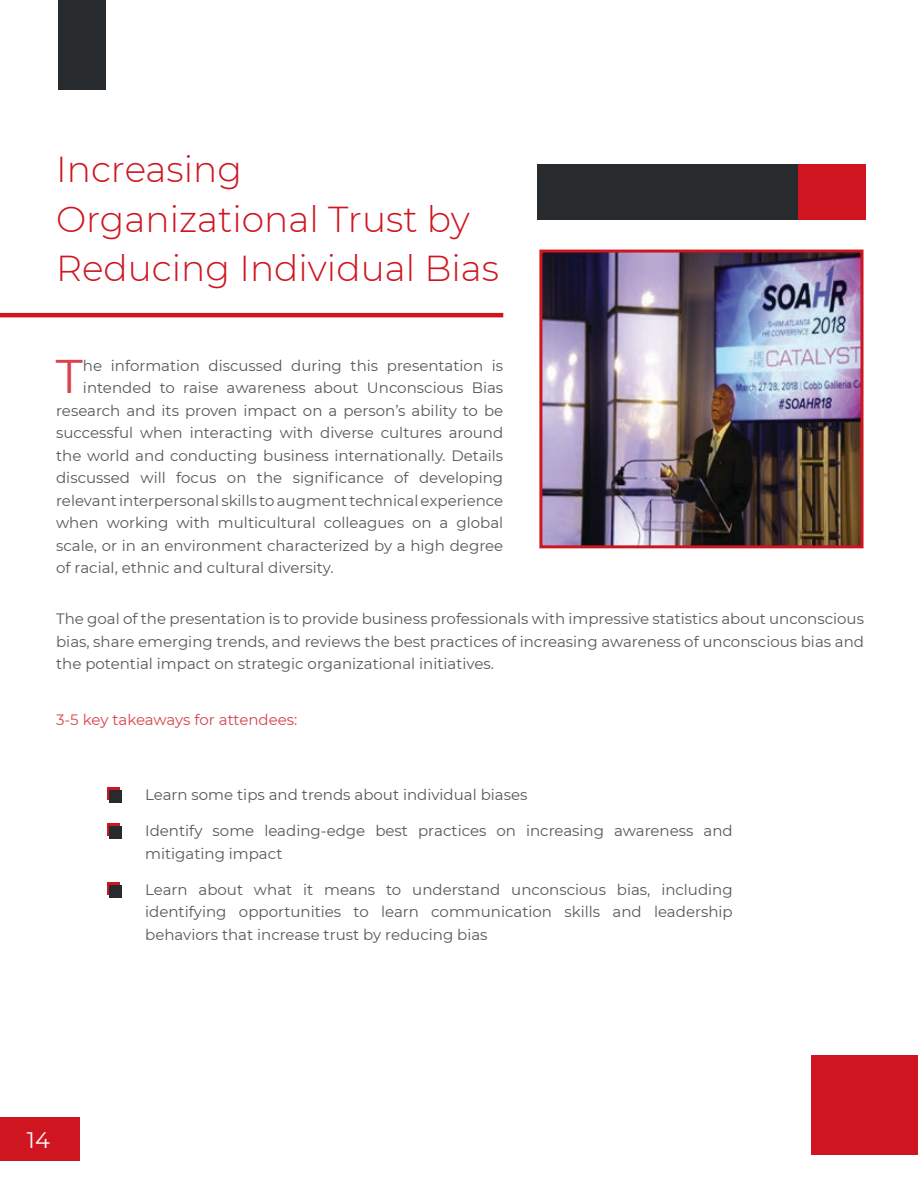
<style>
.page{position:relative;width:918px;height:1188px;background:#fff}
.page>*{position:absolute;margin:0;border:0;box-sizing:border-box;transform-origin:0 0}
.t1{font:47.1px "Montserrat";color:#d8444d}
.t2{font:300 36px/49.5px "Montserrat";color:#cf1520}
.t3{font:22.5px "Montserrat";color:#fefafc}
.t4{font:15px/22.5px "Montserrat";color:#57585a;text-align:justify}
.t5{font:15px "Montserrat";letter-spacing:-.005em;color:#d8444d}
</style>
<div class="page">
<div style="left:0;top:1118px;width:80px;height:43px;background:#cf1520"></div>
<div style="left:58px;top:0;width:48px;height:90px;background:#272b2e"></div>
<hr style="left:0;top:313px;width:503px;height:4px;background:#cf1520">
<img style="left:543px;top:254px;width:316px;height:290px">
<div style="left:539px;top:250px;width:324px;height:298px;border:3px solid #cf1520"></div>
<div style="left:107px;top:823px;width:12px;height:13px;background:#cf1520"></div>
<div style="left:107px;top:882px;width:12px;height:13px;background:#cf1520"></div>
<div style="left:107px;top:787px;width:12px;height:13px;background:#cf1520"></div>
<div style="left:109px;top:790px;width:13px;height:12px;background:#272b2e"></div>
<div style="left:109px;top:826px;width:13px;height:13px;background:#272b2e"></div>
<div style="left:109px;top:885px;width:13px;height:12px;background:#272b2e"></div>
<div style="left:811px;top:1055px;width:107px;height:99px;background:#cf1520"></div>
<div style="left:537px;top:164px;width:328px;height:56px;background:#272b2e"></div>
<div style="left:798px;top:164px;width:67px;height:56px;background:#cf1520"></div>
<h2 class="t2" style="left:56px;top:144px;width:444px">Increasing<br>Organizational Trust by<br>Reducing Individual Bias</h2>
<h1 class="t1" style="left:56px;top:344px;width:29px">T</h1>
<p class="t4" style="left:83px;top:354px;width:422px">he information discussed during this presentation is</p>
<p class="t4" style="left:83px;top:376px;width:422px">intended to raise awareness about Unconscious Bias</p>
<p class="t4" style="left:56px;top:399px;width:449px">research and its proven impact on a person’s ability to be</p>
<p class="t4" style="left:56px;top:421px;width:449px">successful when interacting with diverse cultures around</p>
<p class="t4" style="left:56px;top:444px;width:449px">the world and conducting business internationally. Details</p>
<p class="t4" style="left:56px;top:466px;width:449px">discussed will focus on the significance of developing</p>
<p class="t4" style="left:56px;top:489px;width:449px">relevant interpersonal skills to augment technical experience</p>
<p class="t4" style="left:56px;top:511px;width:449px">when working with multicultural colleagues on a global</p>
<p class="t4" style="left:56px;top:534px;width:449px">scale, or in an environment characterized by a high degree</p>
<p class="t4" style="left:56px;top:556px;width:279px">of racial, ethnic and cultural diversity.</p>
<p class="t4" style="left:56px;top:607px;width:809px">The goal of the presentation is to provide business professionals with impressive statistics about unconscious bias, share emerging trends, and reviews the best practices of increasing awareness of unconscious bias and the potential impact on strategic organizational initiatives.</p>
<p class="t5" style="left:56px;top:709px;width:243px">3-5 key takeaways for attendees:</p>
<h3 class="t3" style="left:27px;top:1125px;width:24px">14</h3>
<p class="t4" style="left:145px;top:783px;width:384px">Learn some tips and trends about individual biases</p>
<p class="t4" style="left:145px;top:819px;width:589px">Identify some leading-edge best practices on increasing awareness and mitigating impact</p>
<p class="t4" style="left:145px;top:877px;width:589px">Learn about what it means to understand unconscious bias, including identifying opportunities to learn communication skills and leadership behaviors that increase trust by reducing bias</p>
</div>
